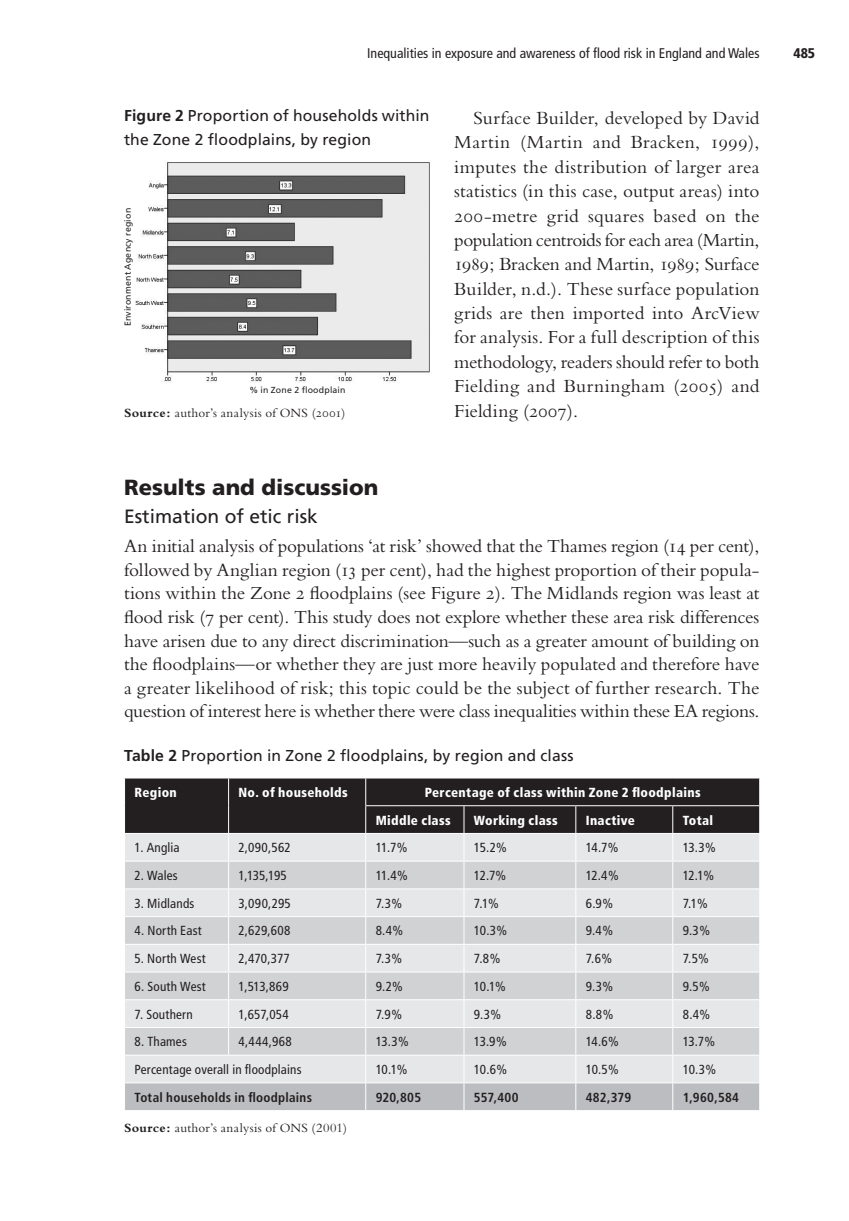
<style>
.page{position:relative;width:849px;height:1221px;background:#fff}
.page>*{position:absolute;margin:0;border:0;box-sizing:border-box;transform-origin:0 0}
.t1{font:900 21.88px "Frutiger";color:#231f20}
.t2{font:19.25px/24.3px "Bembo";letter-spacing:-.005em;color:#231f20;text-align:justify}
.t3{font:19.25px "Frutiger";color:#231f20}
.t4{font:15.75px/23.6px "Frutiger";letter-spacing:.01em;color:#231f20}
.t5{font:condensed 14px "Frutiger";color:#231f20}
.t6{font:900 condensed 14px "Frutiger";color:#231f20}
.t7{font:condensed 13.12px "Frutiger";letter-spacing:.015em;color:#231f20}
.t8{font:900 condensed 13.12px/27.7px "Frutiger";letter-spacing:.025em;color:#fff}
.t9{font:13.12px "Bembo";letter-spacing:.025em;color:#231f20}
.t10{font:700 condensed 13.12px "Frutiger";letter-spacing:.02em;color:#231f20}
.t11{font:8.75px "Frutiger";letter-spacing:.02em;color:#231f20}
.s1{font-weight:700}
.s2{font-family:"Bembo SC"}
</style>
<div class="page">
<img style="left:135px;top:162px;width:295px;height:221px">
<svg style="left:124px;top:778px;width:636px;height:332px;background:#bebec0"></svg>
<p class="t5" style="left:367px;top:45px;width:394px">Inequalities in exposure and awareness of flood risk in England and Wales</p>
<p class="t6" style="left:793px;top:45px;width:23px">485</p>
<p class="t4" style="left:124px;top:104px;width:307px"><span class="s1">Figure 2</span> Proportion of households within the Zone 2 floodplains, by region</p>
<p class="t11" style="left:122px;top:326px;width:120px;rotate:-90deg">Environment Agency region</p>
<p class="t11" style="left:249px;top:385px;width:98px">% in Zone 2 floodplain</p>
<p class="t9" style="left:124px;top:405px;width:223px"><span class="s1">Source:</span> author’s analysis of ONS (<span class="s2">2001</span>)</p>
<p class="t2" style="left:454px;top:105px;width:307px;text-indent:19px">Surface Builder, developed by David Martin (Martin and Bracken, <span class="s2">1999</span>), imputes the distribution of larger area statistics (in this case, output areas) into <span class="s2">200</span>-metre grid squares based on the population centroids for each area (Martin, <span class="s2">1989</span>; Bracken and Martin, <span class="s2">1989</span>; Surface Builder, n.d.). These surface population grids are then imported into ArcView for analysis. For a full description of this methodology, readers should refer to both Fielding and Burningham (<span class="s2">2005</span>) and Fielding (<span class="s2">2007</span>).</p>
<p class="t1" style="left:124px;top:474px;width:256px">Results and discussion</p>
<p class="t3" style="left:124px;top:505px;width:195px">Estimation of etic risk</p>
<p class="t2" style="left:124px;top:534px;width:636px;line-height:23.6px">An initial analysis of populations ‘at risk’ showed that the Thames region (<span class="s2">14</span> per cent), followed by Anglian region (<span class="s2">13</span> per cent), had the highest proportion of their popula&shy;tions within the Zone <span class="s2">2</span> floodplains (see Figure <span class="s2">2</span>). The Midlands region was least at flood risk (<span class="s2">7</span> per cent). This study does not explore whether these area risk differences have arisen due to any direct discrimination—such as a greater amount of building on the floodplains—or whether they are just more heavily populated and therefore have a greater likelihood of risk; this topic could be the subject of further research. The question of interest here is whether there were class inequalities within these EA regions.</p>
<p class="t4" style="left:124px;top:743px;width:451px"><span class="s1">Table 2</span> Proportion in Zone 2 floodplains, by region and class</p>
<p class="t8" style="left:134px;top:778px;width:44px">Region</p>
<p class="t8" style="left:238px;top:778px;width:111px">No. of households</p>
<p class="t8" style="left:375px;top:778px;width:326px;text-indent:49px">Percentage of class within Zone 2 floodplains<br>Middle class</p>
<p class="t8" style="left:474px;top:806px;width:85px">Working class</p>
<p class="t8" style="left:585px;top:806px;width:51px">Inactive</p>
<p class="t8" style="left:682px;top:806px;width:32px">Total</p>
<p class="t7" style="left:134px;top:840px;width:47px">1. Anglia</p>
<p class="t7" style="left:238px;top:840px;width:54px">2,090,562</p>
<p class="t7" style="left:375px;top:840px;width:33px">11.7%</p>
<p class="t7" style="left:474px;top:840px;width:35px">15.2%</p>
<p class="t7" style="left:585px;top:840px;width:34px">14.7%</p>
<p class="t7" style="left:682px;top:840px;width:35px">13.3%</p>
<p class="t7" style="left:134px;top:867px;width:45px">2. Wales</p>
<p class="t7" style="left:238px;top:867px;width:50px">1,135,195</p>
<p class="t7" style="left:375px;top:867px;width:34px">11.4%</p>
<p class="t7" style="left:474px;top:867px;width:34px">12.7%</p>
<p class="t7" style="left:585px;top:867px;width:34px">12.4%</p>
<p class="t7" style="left:682px;top:867px;width:33px">12.1%</p>
<p class="t7" style="left:134px;top:895px;width:61px">3. Midlands</p>
<p class="t7" style="left:238px;top:895px;width:54px">3,090,295</p>
<p class="t7" style="left:375px;top:895px;width:28px">7.3%</p>
<p class="t7" style="left:474px;top:895px;width:27px">7.1%</p>
<p class="t7" style="left:585px;top:895px;width:29px">6.9%</p>
<p class="t7" style="left:682px;top:895px;width:27px">7.1%</p>
<p class="t7" style="left:134px;top:923px;width:69px">4. North East</p>
<p class="t7" style="left:238px;top:923px;width:53px">2,629,608</p>
<p class="t7" style="left:375px;top:923px;width:29px">8.4%</p>
<p class="t7" style="left:474px;top:923px;width:35px">10.3%</p>
<p class="t7" style="left:585px;top:923px;width:29px">9.4%</p>
<p class="t7" style="left:682px;top:923px;width:29px">9.3%</p>
<p class="t7" style="left:134px;top:950px;width:73px">5. North West</p>
<p class="t7" style="left:238px;top:950px;width:53px">2,470,377</p>
<p class="t7" style="left:375px;top:950px;width:28px">7.3%</p>
<p class="t7" style="left:474px;top:950px;width:28px">7.8%</p>
<p class="t7" style="left:585px;top:950px;width:28px">7.6%</p>
<p class="t7" style="left:682px;top:950px;width:28px">7.5%</p>
<p class="t7" style="left:134px;top:978px;width:73px">6. South West</p>
<p class="t7" style="left:238px;top:978px;width:52px">1,513,869</p>
<p class="t7" style="left:375px;top:978px;width:29px">9.2%</p>
<p class="t7" style="left:474px;top:978px;width:33px">10.1%</p>
<p class="t7" style="left:585px;top:978px;width:29px">9.3%</p>
<p class="t7" style="left:682px;top:978px;width:28px">9.5%</p>
<p class="t7" style="left:134px;top:1006px;width:60px">7. Southern</p>
<p class="t7" style="left:238px;top:1006px;width:52px">1,657,054</p>
<p class="t7" style="left:375px;top:1006px;width:28px">7.9%</p>
<p class="t7" style="left:474px;top:1006px;width:29px">9.3%</p>
<p class="t7" style="left:585px;top:1006px;width:29px">8.8%</p>
<p class="t7" style="left:682px;top:1006px;width:29px">8.4%</p>
<p class="t7" style="left:134px;top:1034px;width:54px">8. Thames</p>
<p class="t7" style="left:238px;top:1034px;width:55px">4,444,968</p>
<p class="t7" style="left:375px;top:1034px;width:35px">13.3%</p>
<p class="t7" style="left:474px;top:1034px;width:34px">13.9%</p>
<p class="t7" style="left:585px;top:1034px;width:35px">14.6%</p>
<p class="t7" style="left:682px;top:1034px;width:34px">13.7%</p>
<p class="t7" style="left:134px;top:1061px;width:168px">Percentage overall in floodplains</p>
<p class="t7" style="left:375px;top:1061px;width:33px">10.1%</p>
<p class="t7" style="left:474px;top:1061px;width:35px">10.6%</p>
<p class="t7" style="left:585px;top:1061px;width:35px">10.5%</p>
<p class="t7" style="left:682px;top:1061px;width:35px">10.3%</p>
<p class="t10" style="left:134px;top:1089px;width:179px">Total households in floodplains</p>
<p class="t10" style="left:375px;top:1089px;width:47px">920,805</p>
<p class="t10" style="left:474px;top:1089px;width:46px">557,400</p>
<p class="t10" style="left:585px;top:1089px;width:47px">482,379</p>
<p class="t10" style="left:682px;top:1089px;width:58px">1,960,584</p>
<p class="t9" style="left:124px;top:1119px;width:224px"><span class="s1">Source:</span> author’s analysis of ONS (2001)</p>
</div>
